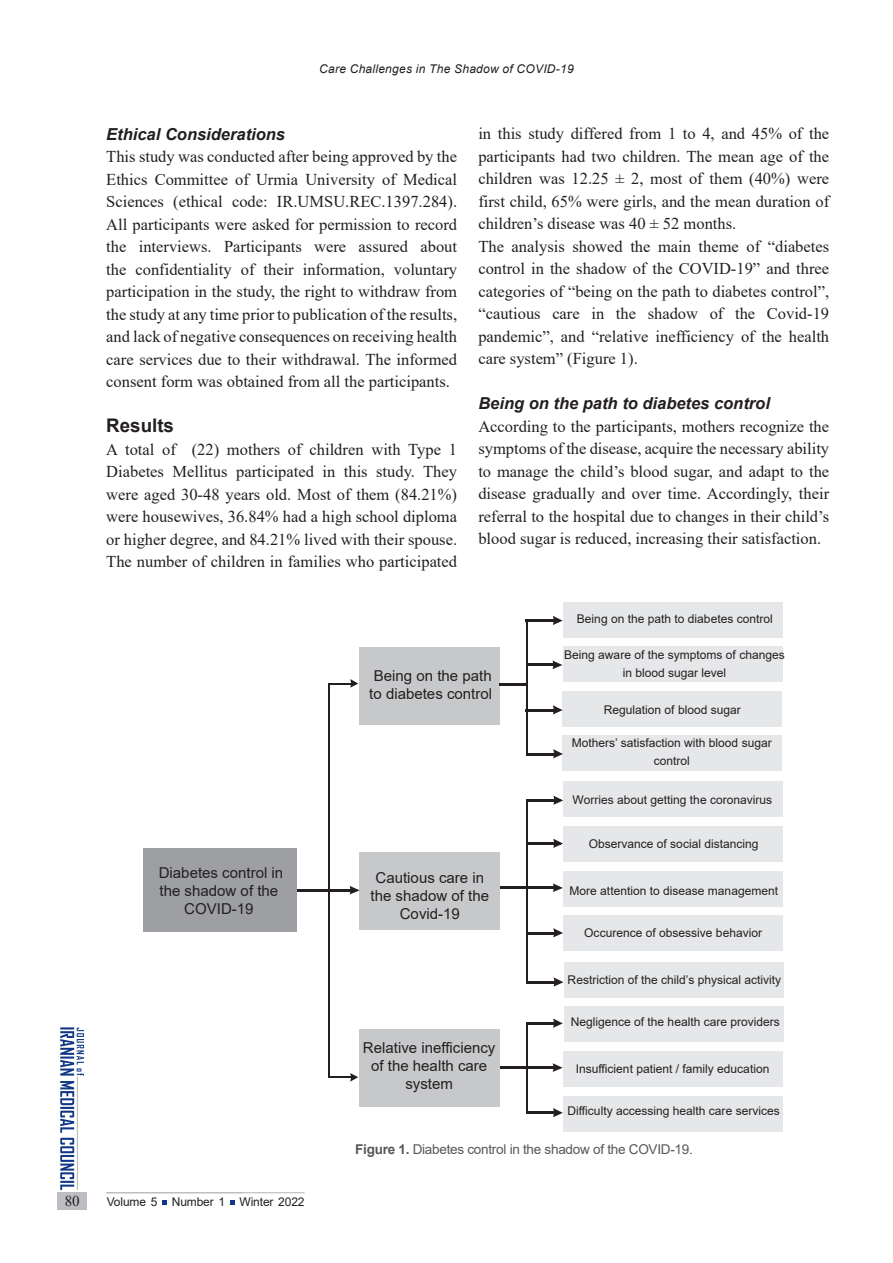
<style>
.page{position:relative;width:893px;height:1263px;background:#fff}
.page>*{position:absolute;margin:0;border:0;box-sizing:border-box;transform-origin:0 0}
.titr_0{font:700 18.75px "Arial";color:#231f20}
.context{font:16.5px/22.5px "Times New Roman";color:#231f20;text-align:justify}
.titr_1{font:italic 700 16.5px "Arial";color:#231f20}
.t1{font:15px/18px "Arial";color:#231f20;text-align:center}
.t2{font:15px "Times New Roman";color:#231f20}
.pic-table-t{font:13.5px "Arial";letter-spacing:-.02em;color:#57585a}
.t3{font:12px/18px "Arial";color:#231f20;text-align:center}
.context-2{font:italic 12px "Arial";letter-spacing:.02em;color:#231f20}
.s1{font-weight:700}
</style>
<div class="page">
<div style="left:58px;top:1192px;width:29px;height:17px;background:#bcbdc0"></div>
<svg style="left:60px;top:1027px;width:24px;height:163px"></svg>
<hr style="left:77px;top:1076px;width:1px;height:114px;background:#bcbdc0">
<svg style="left:162px;top:1200px;width:5px;height:5px"></svg>
<svg style="left:230px;top:1200px;width:5px;height:5px"></svg>
<hr style="left:106px;top:1192px;width:199px;height:1px;background:#bcbdc0">
<div style="left:143px;top:848px;width:154px;height:84px;background:#9d9fa2"></div>
<div style="left:359px;top:647px;width:141px;height:78px;background:#c7c8ca"></div>
<div style="left:360px;top:852px;width:140px;height:78px;background:#c7c8ca"></div>
<div style="left:359px;top:1029px;width:141px;height:77px;background:#c7c8ca"></div>
<div style="left:563px;top:602px;width:220px;height:35px;background:#e6e7e9"></div>
<div style="left:563px;top:646px;width:220px;height:36px;background:#e6e7e9"></div>
<div style="left:562px;top:691px;width:220px;height:35px;background:#e6e7e9"></div>
<div style="left:562px;top:735px;width:220px;height:36px;background:#e6e7e9"></div>
<div style="left:563px;top:782px;width:220px;height:35px;background:#e6e7e9"></div>
<div style="left:563px;top:826px;width:220px;height:35px;background:#e6e7e9"></div>
<div style="left:563px;top:871px;width:220px;height:35px;background:#e6e7e9"></div>
<div style="left:563px;top:915px;width:220px;height:35px;background:#e6e7e9"></div>
<div style="left:564px;top:962px;width:220px;height:36px;background:#e6e7e9"></div>
<div style="left:564px;top:1007px;width:220px;height:35px;background:#e6e7e9"></div>
<div style="left:563px;top:1051px;width:220px;height:36px;background:#e6e7e9"></div>
<div style="left:563px;top:1096px;width:220px;height:35px;background:#e6e7e9"></div>
<hr style="left:328px;top:683px;width:2px;height:208px;background:#231f20">
<svg style="left:350px;top:679px;width:8px;height:9px"></svg>
<hr style="left:328px;top:683px;width:26px;height:2px;background:#231f20">
<hr style="left:328px;top:869px;width:2px;height:208px;background:#231f20">
<svg style="left:350px;top:1073px;width:8px;height:9px"></svg>
<hr style="left:328px;top:1076px;width:26px;height:2px;background:#231f20">
<hr style="left:297px;top:889px;width:54px;height:2px;background:#231f20">
<svg style="left:350px;top:886px;width:10px;height:8px"></svg>
<hr style="left:500px;top:887px;width:54px;height:2px;background:#231f20">
<svg style="left:553px;top:883px;width:10px;height:9px"></svg>
<hr style="left:526px;top:799px;width:2px;height:184px;background:#231f20">
<svg style="left:553px;top:928px;width:10px;height:9px"></svg>
<hr style="left:526px;top:932px;width:31px;height:2px;background:#231f20">
<svg style="left:537px;top:839px;width:26px;height:9px"></svg>
<hr style="left:526px;top:843px;width:31px;height:2px;background:#231f20">
<svg style="left:537px;top:796px;width:26px;height:9px"></svg>
<hr style="left:526px;top:799px;width:32px;height:2px;background:#231f20">
<svg style="left:554px;top:977px;width:9px;height:10px"></svg>
<hr style="left:527px;top:981px;width:31px;height:2px;background:#231f20">
<hr style="left:500px;top:1066px;width:54px;height:2px;background:#231f20">
<svg style="left:553px;top:1063px;width:10px;height:9px"></svg>
<hr style="left:526px;top:1023px;width:2px;height:91px;background:#231f20">
<svg style="left:537px;top:1108px;width:26px;height:9px"></svg>
<hr style="left:526px;top:1112px;width:31px;height:2px;background:#231f20">
<svg style="left:553px;top:1018px;width:10px;height:10px"></svg>
<hr style="left:526px;top:1022px;width:31px;height:2px;background:#231f20">
<hr style="left:527px;top:664px;width:27px;height:2px;background:#231f20">
<svg style="left:552px;top:660px;width:10px;height:9px"></svg>
<hr style="left:526px;top:620px;width:2px;height:135px;background:#231f20">
<svg style="left:553px;top:705px;width:10px;height:9px"></svg>
<hr style="left:526px;top:709px;width:31px;height:2px;background:#231f20">
<svg style="left:536px;top:616px;width:27px;height:9px"></svg>
<hr style="left:526px;top:620px;width:31px;height:2px;background:#231f20">
<svg style="left:553px;top:749px;width:10px;height:9px"></svg>
<hr style="left:526px;top:753px;width:31px;height:2px;background:#231f20">
<hr style="left:500px;top:684px;width:27px;height:2px;background:#231f20">
<p class="context-2" style="left:319px;top:61px;width:256px">Care Challenges in The Shadow of COVID-19</p>
<p class="titr_1" style="left:106px;top:123px;width:180px">Ethical Considerations</p>
<p class="context" style="left:106px;top:145px;width:352px">This study was conducted after being approved by the Ethics Committee of Urmia University of Medical Sciences (ethical code: IR.UMSU.REC.1397.284).<br>All participants were asked for permission to record the interviews. Participants were assured about the confidentiality of their information, voluntary participation in the study, the right to withdraw from the study at any time prior to publication of the results, and lack of negative consequences on receiving health care services due to their withdrawal. The informed consent form was obtained from all the participants.</p>
<p class="titr_0" style="left:106px;top:412px;width:69px">Results</p>
<p class="context" style="left:106px;top:437px;width:352px">A total of (22) mothers of children with Type 1<br>Diabetes Mellitus participated in this study. They were aged 30-48 years old. Most of them (84.21%) were housewives, 36.84% had a high school diploma or higher degree, and 84.21% lived with their spouse.<br>The number of children in families who participated</p>
<p class="context" style="left:478px;top:122px;width:352px">in this study differed from 1 to 4, and 45% of the participants had two children. The mean age of the children was 12.25 ± 2, most of them (40%) were first child, 65% were girls, and the mean duration of children’s disease was 40 ± 52 months.</p>
<p class="context" style="left:478px;top:234px;width:352px">The analysis showed the main theme of “diabetes control in the shadow of the COVID-19” and three categories of “being on the path to diabetes control”, “cautious care in the shadow of the Covid-19 pandemic”, and “relative inefficiency of the health care system” (Figure 1).</p>
<p class="titr_1" style="left:478px;top:392px;width:293px">Being on the path to diabetes control</p>
<p class="context" style="left:478px;top:414px;width:352px">According to the participants, mothers recognize the symptoms of the disease, acquire the necessary ability to manage the child’s blood sugar, and adapt to the disease gradually and over time. Accordingly, their referral to the hospital due to changes in their child’s blood sugar is reduced, increasing their satisfaction.</p>
<p class="t1" style="left:159px;top:863px;width:126px">Diabetes control in the shadow of the<br>COVID-19</p>
<p class="t2" style="left:65px;top:1190px;width:16px">80</p>
<p class="t3" style="left:107px;top:1192px;width:199px">Volume 5 Number 1 Winter 2022</p>
<p class="t1" style="left:369px;top:666px;width:124px">Being on the path to diabetes control</p>
<p class="t1" style="left:371px;top:868px;width:120px">Cautious care in the shadow of the<br>Covid-19</p>
<p class="t1" style="left:363px;top:1039px;width:134px">Relative inefficiency of the health care system</p>
<p class="t3" style="left:577px;top:610px;width:197px">Being on the path to diabetes control</p>
<p class="t3" style="left:564px;top:646px;width:222px">Being aware of the symptoms of changes in blood sugar level</p>
<p class="t3" style="left:604px;top:701px;width:139px">Regulation of blood sugar</p>
<p class="t3" style="left:572px;top:733px;width:202px">Mothers’ satisfaction with blood sugar control</p>
<p class="t3" style="left:572px;top:790px;width:201px">Worries about getting the coronavirus</p>
<p class="t3" style="left:589px;top:835px;width:171px">Observance of social distancing</p>
<p class="t3" style="left:570px;top:881px;width:210px">More attention to disease management</p>
<p class="t3" style="left:584px;top:923px;width:179px">Occurence of obsessive behavior</p>
<p class="t3" style="left:568px;top:970px;width:215px">Restriction of the child’s physical activity</p>
<p class="t3" style="left:571px;top:1013px;width:211px">Negligence of the health care providers</p>
<p class="t3" style="left:576px;top:1060px;width:195px">Insufficient patient / family education</p>
<p class="t3" style="left:567px;top:1102px;width:214px">Difficulty accessing health care services</p>
<p class="pic-table-t" style="left:355px;top:1140px;width:339px"><span class="s1">Figure 1.</span> Diabetes control in the shadow of the COVID-19.</p>
</div>
